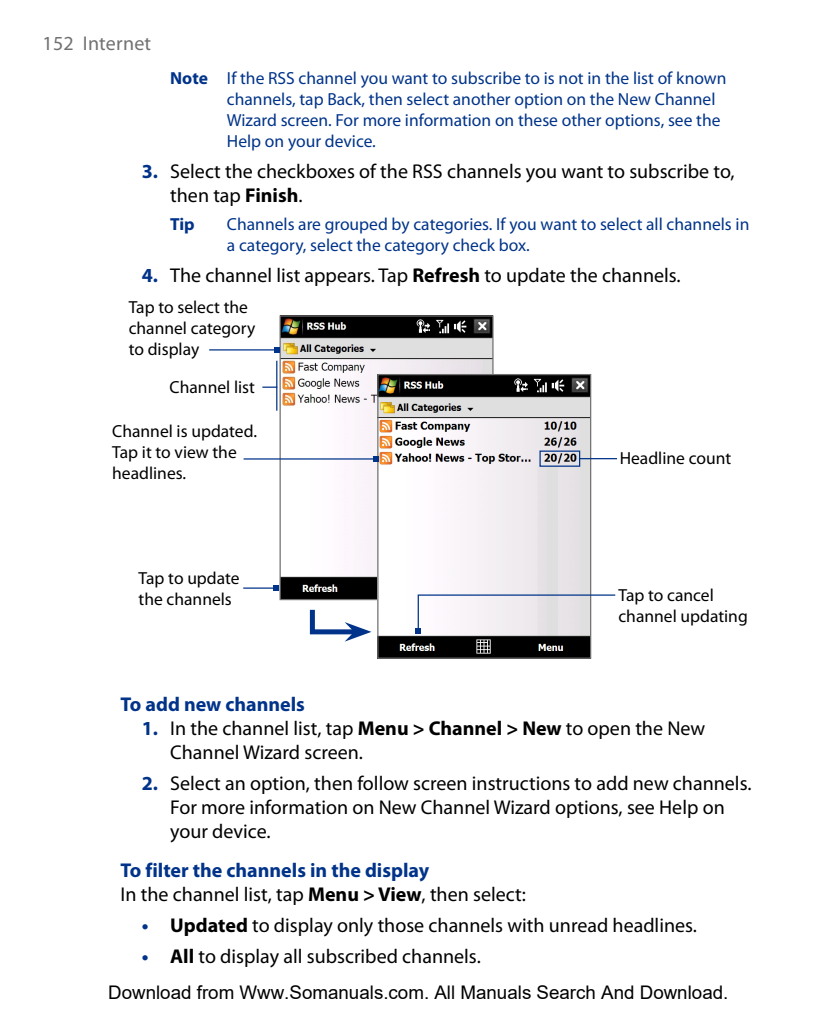
<style>
.page{position:relative;width:837px;height:1028px;background:#fff}
.page>*{position:absolute;margin:0;border:0;box-sizing:border-box;transform-origin:0 0}
.t1{font:20px/24px "Myriad Pro";color:#000}
.t2{font:700 20px "Myriad Pro";color:#003389}
.t3{font:20px "Myriad Pro";letter-spacing:.01em;color:#727172}
.t4{font:18.75px "Arial";color:#000}
.t5{font:17.5px/21px "Myriad Pro";color:#003389}
.t6{font:17.5px/21px "Myriad Pro";color:#000}
.t7{font:700 17.5px "Myriad Pro";color:#003389}
.s1{font-weight:700}
.s2{font-weight:700;color:#003389}
</style>
<div class="page">
<img style="left:281px;top:317px;width:210px;height:281px">
<div style="left:279px;top:315px;width:214px;height:285px;border:1px solid #727172"></div>
<img style="left:379px;top:376px;width:210px;height:281px">
<div style="left:377px;top:374px;width:214px;height:285px;border:1px solid #727172"></div>
<svg style="left:309px;top:609px;width:62px;height:32px"></svg>
<svg style="left:415px;top:594px;width:201px;height:39px"></svg>
<hr style="left:578px;top:458px;width:38px;height:1px;background:#003389">
<div style="left:539px;top:450px;width:41px;height:17px;border:1px solid #003389"></div>
<hr style="left:209px;top:349px;width:68px;height:1px;background:#003389">
<svg style="left:275px;top:347px;width:5px;height:5px"></svg>
<hr style="left:243px;top:587px;width:33px;height:1px;background:#003389">
<svg style="left:273px;top:585px;width:5px;height:5px"></svg>
<hr style="left:276px;top:361px;width:1px;height:50px;background:#003389">
<svg style="left:262px;top:386px;width:15px;height:2px"></svg>
<hr style="left:243px;top:458px;width:133px;height:1px;background:#003389">
<svg style="left:373px;top:456px;width:5px;height:5px"></svg>
<p class="t3" style="left:43px;top:31px;width:110px">152 Internet</p>
<p class="t5" style="left:227px;top:67px;width:501px;text-indent:-57px"><span class="s1">Note</span> If the RSS channel you want to subscribe to is not in the list of known channels, tap Back, then select another option on the New Channel Wizard screen. For more information on these other options, see the Help on your device.</p>
<p class="t1" style="left:170px;top:159px;width:565px;text-indent:-28px"><span class="s2">3.</span> Select the checkboxes of the RSS channels you want to subscribe to, then tap <span class="s1">Finish</span>.</p>
<p class="t7" style="left:170px;top:213px;width:26px">Tip</p>
<p class="t5" style="left:227px;top:214px;width:523px">Channels are grouped by categories. If you want to select all channels in a category, select the category check box.</p>
<p class="t1" style="left:142px;top:263px;width:540px"><span class="s2">4.</span> The channel list appears. Tap <span class="s1">Refresh</span> to update the channels.</p>
<p class="t6" style="left:129px;top:296px;width:128px">Tap to select the channel category to display</p>
<p class="t6" style="left:169px;top:376px;width:87px">Channel list</p>
<p class="t6" style="left:112px;top:420px;width:146px">Channel is updated.<br>Tap it to view the headlines.</p>
<p class="t6" style="left:138px;top:568px;width:102px">Tap to update the channels</p>
<p class="t6" style="left:619px;top:448px;width:113px">Headline count</p>
<p class="t6" style="left:618px;top:584px;width:131px">Tap to cancel channel updating</p>
<p class="t2" style="left:120px;top:691px;width:186px">To add new channels</p>
<p class="t1" style="left:170px;top:716px;width:536px;text-indent:-28px"><span class="s2">1.</span> In the channel list, tap <span class="s1">Menu &gt; Channel &gt; New</span> to open the New<br>Channel Wizard screen.</p>
<p class="t1" style="left:170px;top:771px;width:582px;text-indent:-28px"><span class="s2">2.</span> Select an option, then follow screen instructions to add new channels.<br>For more information on New Channel Wizard options, see Help on your device.</p>
<p class="t1" style="left:120px;top:857px;width:406px"><span class="s2">To filter the channels in the display<br></span>In the channel list, tap <span class="s1">Menu &gt; View</span>, then select:</p>
<p class="t1" style="left:142px;top:912px;width:556px"><span class="s2">•</span> <span class="s1">Updated</span> to display only those channels with unread headlines.</p>
<p class="t1" style="left:142px;top:943px;width:340px"><span class="s2">•</span> <span class="s1">All</span> to display all subscribed channels.</p>
<p class="t4" style="left:108px;top:982px;width:621px">Download from Www.Somanuals.com. All Manuals Search And Download.</p>
</div>
